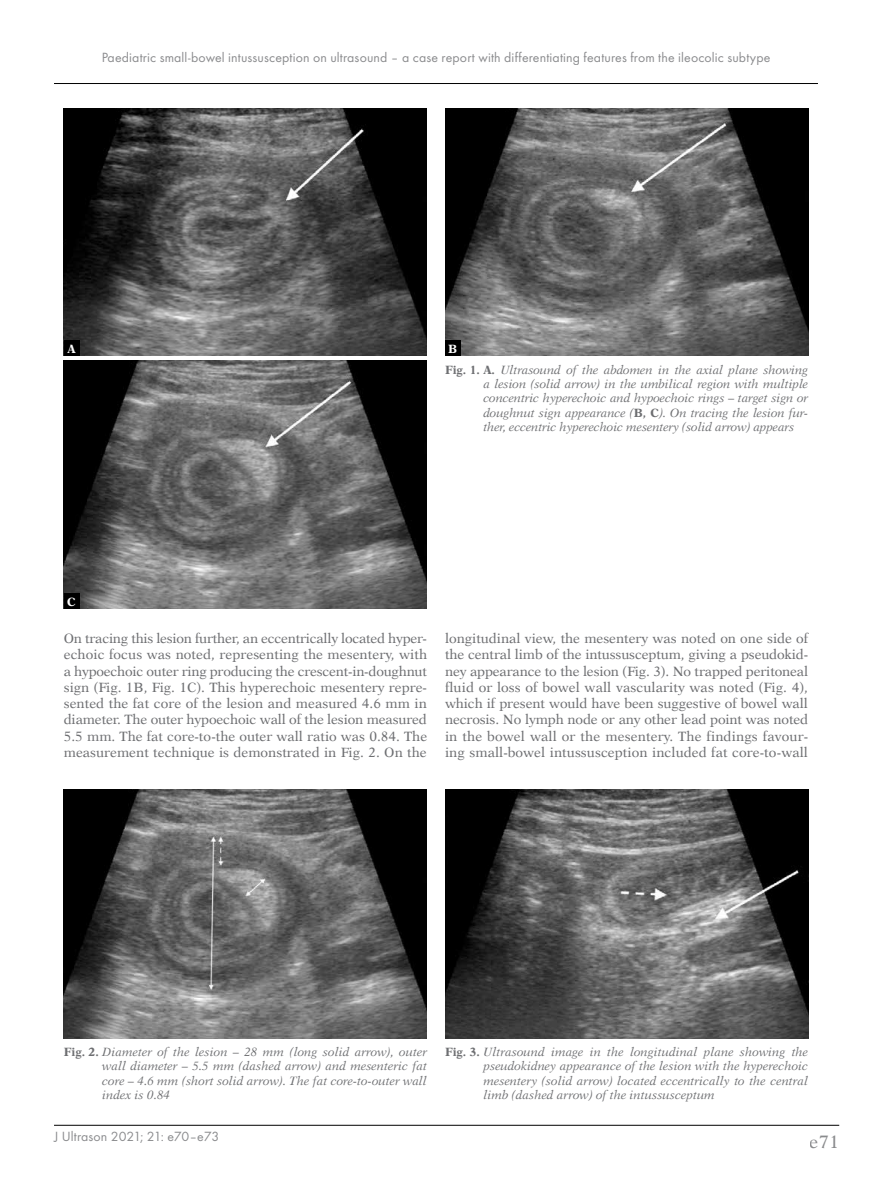
<style>
.page{position:relative;width:872px;height:1191px;background:#fff}
.page>*{position:absolute;margin:0;border:0;box-sizing:border-box;transform-origin:0 0}
.t1{font:18px "Dutch 823 EU Normal";color:#6d6e71}
.t2{font:13.8px "Futura TCE";letter-spacing:.01em;color:#6d6e71}
.BANG_-_Body_Ang{font:13.5px/16.2px "Dutch 823 EU Normal";color:#6d6e71;text-align:justify}
.Normalny{font:12px/14.4px "Dutch 823 EU Italic";color:#6d6e71;text-align:justify}
.Normalny-2{font:12px "Dutch 823 EU Bold";color:#fff}
.s1{font-family:"Dutch 823 EU Bold"}
</style>
<div class="page">
<hr style="left:54px;top:1125px;width:785px;height:1px;background:#000">
<hr style="left:54px;top:83px;width:764px;height:1px;background:#000">
<img style="left:64px;top:108px;width:363px;height:248px">
<div style="left:64px;top:341px;width:15px;height:15px;background:#000"></div>
<img style="left:445px;top:108px;width:363px;height:248px">
<div style="left:445px;top:341px;width:15px;height:15px;background:#000"></div>
<img style="left:64px;top:360px;width:363px;height:248px">
<div style="left:64px;top:593px;width:15px;height:15px;background:#000"></div>
<img style="left:64px;top:789px;width:363px;height:249px">
<img style="left:445px;top:789px;width:363px;height:249px">
<p class="t2" style="left:101px;top:49px;width:670px">Paediatric small-bowel intussusception on ultrasound – a case report with differentiating features from the ileocolic subtype</p>
<p class="Normalny-2" style="left:67px;top:341px;width:10px">A</p>
<p class="Normalny-2" style="left:448px;top:341px;width:11px">B</p>
<p class="Normalny-2" style="left:67px;top:594px;width:10px">C</p>
<p class="Normalny" style="left:483px;top:362px;width:326px;text-indent:-38px"><span class="s1">Fig. 1. A.</span> Ultrasound of the abdomen in the axial plane showing a lesion (solid arrow) in the umbilical region with multiple concentric hyperechoic and hypoechoic rings – target sign or doughnut sign appearance (<span class="s1">B, C</span>). On tracing the lesion fur&shy;ther, eccentric hyperechoic mesentery (solid arrow) appears</p>
<p class="BANG_-_Body_Ang" style="left:64px;top:630px;width:365px">On tracing this lesion further, an eccentrically located hyper&shy;echoic focus was noted, representing the mesentery, with a hypoechoic outer ring producing the crescent-in-doughnut sign (Fig. 1B, Fig. 1C). This hyperechoic mesentery repre&shy;sented the fat core of the lesion and measured 4.6 mm in diameter. The outer hypoechoic wall of the lesion measured 5.5 mm. The fat core-to-the outer wall ratio was 0.84. The measurement technique is demonstrated in Fig. 2. On the</p>
<p class="BANG_-_Body_Ang" style="left:445px;top:630px;width:365px">longitudinal view, the mesentery was noted on one side of the central limb of the intussusceptum, giving a pseudokid&shy;ney appearance to the lesion (Fig. 3). No trapped peritoneal fluid or loss of bowel wall vascularity was noted (Fig. 4), which if present would have been suggestive of bowel wall necrosis. No lymph node or any other lead point was noted in the bowel wall or the mesentery. The findings favour&shy;ing small-bowel intussusception included fat core-to-wall</p>
<p class="Normalny" style="left:102px;top:1044px;width:326px;text-indent:-38px"><span class="s1">Fig. 2.</span> Diameter of the lesion – 28 mm (long solid arrow), outer wall diameter – 5.5 mm (dashed arrow) and mesenteric fat core – 4.6 mm (short solid arrow). The fat core-to-outer wall index is 0.84</p>
<p class="Normalny" style="left:483px;top:1044px;width:326px;text-indent:-38px"><span class="s1">Fig. 3.</span> Ultrasound image in the longitudinal plane showing the pseudokidney appearance of the lesion with the hyperechoic mesentery (solid arrow) located eccentrically to the central limb (dashed arrow) of the intussusceptum</p>
<p class="t2" style="left:54px;top:1128px;width:167px">J Ultrason 2021; 21: e70–e73</p>
<h1 class="t1" style="left:809px;top:1131px;width:31px">e71</h1>
</div>
